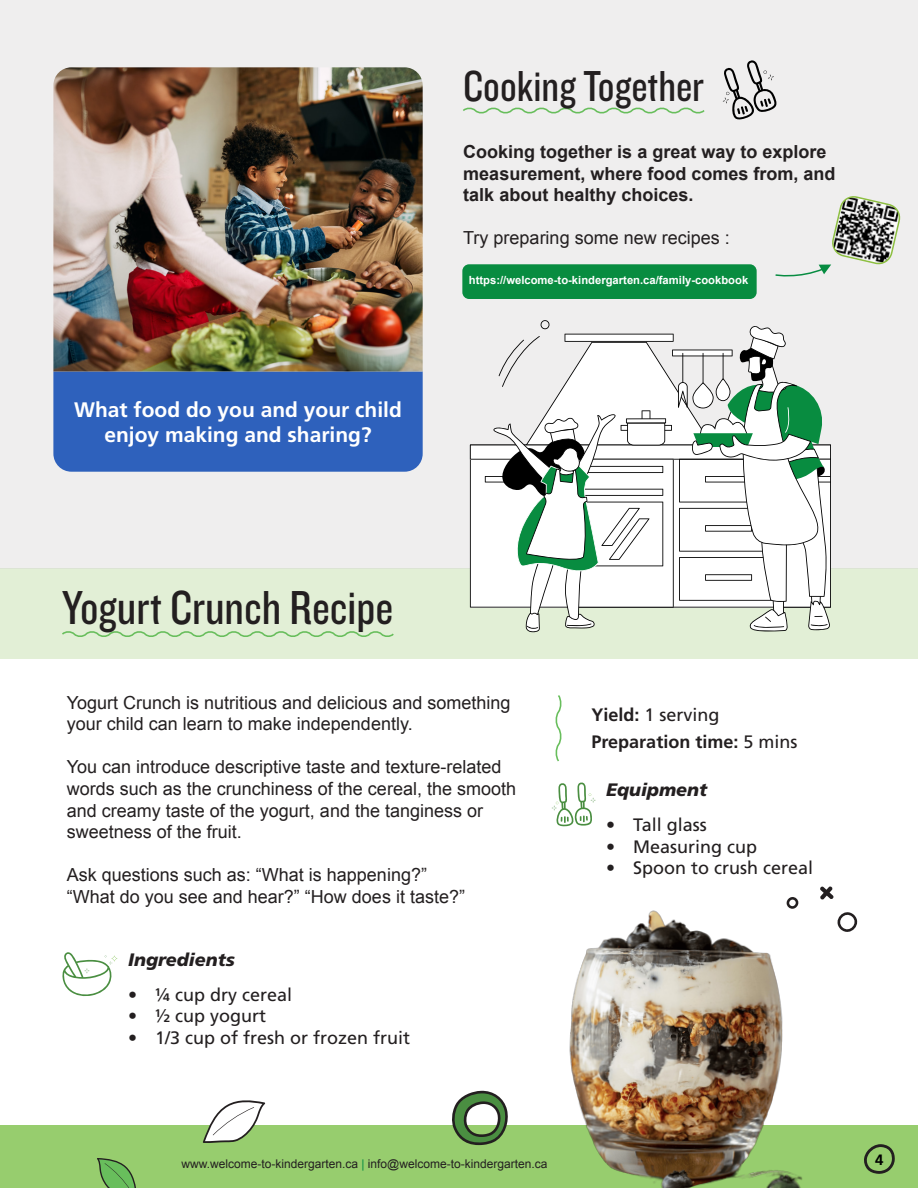
<style>
.page{position:relative;width:918px;height:1188px;background:#fff}
.page>*{position:absolute;margin:0;border:0;box-sizing:border-box;transform-origin:0 0}
.Titre_souligné{font:49.5px "Knockout 29 Junior Ltweight";color:#231f20}
.Titre_souligné-2{font:45px "Knockout 29 Junior Ltweight";color:#231f20}
.t1{font:700 21px/25.2px "Frutiger LT Std";color:#fff;text-align:center}
.t2{font:18px/21.6px "Arial";color:#231f20}
.Corps{font:18px "Frutiger LT Std";color:#231f20}
.t3{font:700 18px/21.6px "Arial";color:#231f20}
.Corps-2{font:700 18px "Frutiger LT Std";color:#231f20}
.Titre_liste{font:italic 900 18px "Frutiger LT Std";color:#231f20}
.t4{font:700 15px "Frutiger LT Std";color:#000}
.t5{font:12px "Arial";color:#231f20}
.t6{font:700 11.25px "Arial";color:#fff}
.s1{font-weight:700}
.s2{font-weight:400}
.s3{color:#078c41}
</style>
<div class="page">
<div style="left:0;top:1126px;width:918px;height:62px;background:#97cd6e"></div>
<svg style="left:203px;top:1100px;width:62px;height:43px"></svg>
<svg style="left:97px;top:1158px;width:39px;height:30px"></svg>
<svg style="left:451px;top:1090px;width:59px;height:56px"></svg>
<div style="left:0;top:568px;width:918px;height:91px;background:#e2efd6"></div>
<div style="left:0;top:0;width:918px;height:568px;background:#efeeee"></div>
<svg style="left:463px;top:107px;width:242px;height:7px"></svg>
<svg style="left:820px;top:886px;width:38px;height:46px"></svg>
<svg style="left:552px;top:782px;width:44px;height:44px"></svg>
<svg style="left:62px;top:952px;width:55px;height:45px"></svg>
<svg style="left:555px;top:695px;width:7px;height:67px"></svg>
<svg style="left:62px;top:631px;width:332px;height:6px"></svg>
<svg style="left:470px;top:320px;width:362px;height:312px"></svg>
<img style="left:542px;top:897px;width:266px;height:291px">
<div style="left:53px;top:371px;width:370px;height:101px;background:#2e61bc"></div>
<img style="left:53px;top:67px;width:370px;height:304px">
<svg style="left:723px;top:60px;width:54px;height:60px"></svg>
<div style="left:462px;top:264px;width:295px;height:35px;background:#088c40;border-radius:7px"></div>
<svg style="left:775px;top:196px;width:126px;height:81px"></svg>
<svg style="left:864px;top:1144px;width:31px;height:30px"></svg>
<p class="Titre_souligné-2" style="left:463px;top:57px;width:242px">Cooking Together</p>
<p class="t3" style="left:463px;top:142px;width:374px">Cooking together is a great way to explore measurement, where food comes from, and talk about healthy choices.</p>
<p class="t2" style="left:463px;top:228px;width:268px">Try preparing some new recipes :</p>
<p class="t1" style="left:74px;top:397px;width:329px">What food do you and your child enjoy making and sharing?</p>
<p class="Titre_souligné" style="left:62px;top:576px;width:332px">Yogurt Crunch Recipe</p>
<p class="t6" style="left:469px;top:273px;width:281px">https://welcome-to-kindergarten.ca/family-cookbook</p>
<p class="t2" style="left:67px;top:692px;width:445px">Yogurt Crunch is nutritious and delicious and something your child can learn to make independently.</p>
<p class="t2" style="left:67px;top:756px;width:451px">You can introduce descriptive taste and texture-related words such as the crunchiness of the cereal, the smooth and creamy taste of the yogurt, and the tanginess or sweetness of the fruit.</p>
<p class="t2" style="left:67px;top:864px;width:362px">Ask questions such as: “What is happening?”</p>
<p class="t2" style="left:67px;top:886px;width:400px">“What do you see and hear?” “How does it taste?”</p>
<p class="Titre_liste" style="left:128px;top:949px;width:108px">Ingredients</p>
<p class="Corps" style="left:128px;top:984px;width:166px">• 1/4 cup dry cereal</p>
<p class="Corps" style="left:128px;top:1006px;width:140px">• 1/2 cup yogurt</p>
<p class="Corps" style="left:128px;top:1027px;width:284px">• 1/3 cup of fresh or frozen fruit</p>
<p class="Corps" style="left:592px;top:704px;width:129px"><span class="s1">Yield:</span> 1 serving</p>
<p class="Corps-2" style="left:592px;top:731px;width:207px">Preparation time: <span class="s2">5 mins</span></p>
<p class="Titre_liste" style="left:606px;top:779px;width:102px">Equipment</p>
<p class="Corps" style="left:606px;top:814px;width:102px">• Tall glass</p>
<p class="Corps" style="left:606px;top:836px;width:153px">• Measuring cup</p>
<p class="Corps" style="left:606px;top:857px;width:209px">• Spoon to crush cereal</p>
<p class="t5" style="left:181px;top:1156px;width:368px">www.welcome-to-kindergarten.ca <span class="s3">|</span> info@welcome-to-kindergarten.ca</p>
<p class="t4" style="left:875px;top:1151px;width:10px">4</p>
</div>
